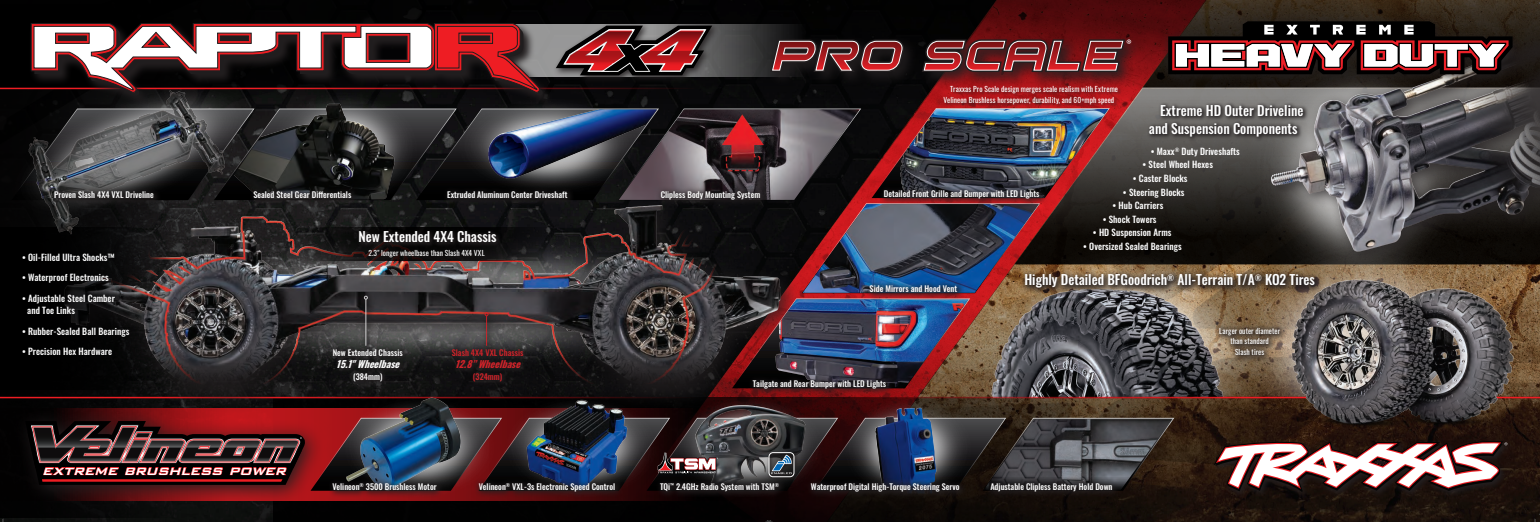
<style>
.page{position:relative;width:1540px;height:522px;background:#fff}
.page>*{position:absolute;margin:0;border:0;box-sizing:border-box;transform-origin:0 0}
.t1{font:16.8px "Bank Gothic Medium Italic BT";color:#fff}
.t2{font:500 13.5px/17.7px "Oswald";color:#fff}
.t3{font:italic 700 9.75px "Oswald";color:#d1232a}
.t4{font:italic 700 9.75px "Oswald";color:#fff}
.t5{font:500 9px/12.8px "Oswald";letter-spacing:.005em;color:#fff}
.t6{font:500 8.25px "Oswald";color:#fff}
.t7{font:500 8.25px "Oswald";color:#d1232a}
.t8{font:7.5px/10.5px "Oswald";letter-spacing:.01em;color:#fff}
</style>
<div class="page">
<img style="left:4px;top:290px;width:1535px;height:231px">
<div style="left:0;top:0;width:1539px;height:107px;background:#020203"></div>
<svg style="left:665px;top:0;width:477px;height:108px"></svg>
<svg style="left:273px;top:398px;width:933px;height:123px;background:#190f0a"></svg>
<div style="left:0;top:4px;width:193px;height:513px;background:#020102"></div>
<svg style="left:1142px;top:0;width:397px;height:87px;background:#3d2117"></svg>
<svg style="left:1109px;top:87px;width:117px;height:129px;background:#4e4441"></svg>
<img style="left:830px;top:388px;width:146px;height:110px">
<img style="left:959px;top:216px;width:231px;height:180px">
<img style="left:1190px;top:209px;width:63px;height:187px">
<img style="left:986px;top:295px;width:241px;height:101px">
<img style="left:325px;top:413px;width:160px;height:87px">
<div style="left:1146px;top:101px;width:162px;height:41px;background:#231f20;opacity:.9"></div>
<img style="left:433px;top:85px;width:213px;height:23px">
<svg style="left:48px;top:413px;width:277px;height:92px;background:#601012"></svg>
<svg style="left:1211px;top:438px;width:303px;height:61px;background:#1c100b"></svg>
<svg style="left:1213px;top:440px;width:294px;height:51px"></svg>
<img style="left:663px;top:398px;width:154px;height:106px">
<img style="left:31px;top:417px;width:1143px;height:73px">
<div style="left:768px;top:452px;width:26px;height:24px;border:1px solid #fff;border-radius:4px"></div>
<hr style="left:0;top:88px;width:695px;height:1px;background:#ee1d23">
<img style="left:524px;top:413px;width:105px;height:83px">
<div style="left:55px;top:197px;width:746px;height:216px;background:#231f20;opacity:.75"></div>
<img style="left:0;top:388px;width:838px;height:10px">
<img style="left:1235px;top:36px;width:304px;height:238px">
<div style="left:1161px;top:15px;width:361px;height:70px;background:#231f20;opacity:.74"></div>
<svg style="left:1168px;top:21px;width:344px;height:53px"></svg>
<svg style="left:720px;top:24px;width:129px;height:53px"></svg>
<svg style="left:230px;top:24px;width:324px;height:83px;fill:#0f1010"></svg>
<svg style="left:29px;top:22px;width:514px;height:74px"></svg>
<hr style="left:434px;top:31px;width:1px;height:32px;background:#201d1e">
<div style="left:766px;top:35px;width:379px;height:52px;background:#231f20;opacity:.9"></div>
<svg style="left:770px;top:39px;width:134px;height:33px;background:#6c3739"></svg>
<svg style="left:921px;top:39px;width:210px;height:33px;background:#803739"></svg>
<div style="left:552px;top:22px;width:168px;height:62px;background:#231f20;opacity:.88"></div>
<svg style="left:550px;top:26px;width:169px;height:49px"></svg>
<div style="left:0;top:227px;width:145px;height:162px;background:#000"></div>
<img style="left:983px;top:419px;width:188px;height:70px">
<img style="left:64px;top:108px;width:1045px;height:280px">
<div style="left:369px;top:249px;width:119px;height:12px;background:#231f20;opacity:.6"></div>
<div style="left:943px;top:85px;width:178px;height:23px;background:#231f20;opacity:.6"></div>
<img style="left:861px;top:404px;width:89px;height:99px">
<div style="left:985px;top:477px;width:135px;height:22px;background:#231f20;opacity:.87"></div>
<div style="left:1214px;top:322px;width:74px;height:40px;background:#231f20;opacity:.87"></div>
<div style="left:879px;top:185px;width:168px;height:22px;background:#231f20;opacity:.87"></div>
<div style="left:1019px;top:268px;width:303px;height:27px;background:#231f20;opacity:.87"></div>
<div style="left:748px;top:374px;width:146px;height:22px;background:#231f20;opacity:.87"></div>
<div style="left:864px;top:280px;width:101px;height:20px;background:#231f20;opacity:.87"></div>
<div style="left:474px;top:477px;width:149px;height:22px;background:#231f20;opacity:.87"></div>
<div style="left:327px;top:477px;width:118px;height:21px;background:#231f20;opacity:.87"></div>
<div style="left:806px;top:477px;width:161px;height:22px;background:#231f20;opacity:.87"></div>
<div style="left:655px;top:477px;width:132px;height:22px;background:#231f20;opacity:.87"></div>
<hr style="left:838px;top:396px;width:701px;height:2px;background:#ee1d23">
<img style="left:1253px;top:261px;width:271px;height:170px">
<img style="left:20px;top:88px;width:210px;height:153px">
<div style="left:49px;top:186px;width:113px;height:20px;background:#231f20;opacity:.87"></div>
<svg style="left:0;top:517px;width:4px;height:5px"></svg>
<svg style="left:1533px;top:0;width:7px;height:4px"></svg>
<svg style="left:1533px;top:513px;width:7px;height:9px"></svg>
<svg style="left:764px;top:519px;width:9px;height:3px"></svg>
<p class="t6" style="left:54px;top:190px;width:101px">Proven Slash 4X4 VXL Driveline</p>
<p class="t5" style="left:22px;top:251px;width:94px">• Oil-Filled Ultra Shocks™</p>
<p class="t5" style="left:22px;top:271px;width:88px">• Waterproof Electronics</p>
<p class="t5" style="left:27px;top:292px;width:89px;text-indent:-5px">• Adjustable Steel Camber and Toe Links</p>
<p class="t5" style="left:22px;top:325px;width:109px">• Rubber-Sealed Ball Bearings</p>
<p class="t5" style="left:22px;top:345px;width:92px">• Precision Hex Hardware</p>
<p class="t6" style="left:253px;top:190px;width:99px">Sealed Steel Gear Differentials</p>
<p class="t6" style="left:447px;top:190px;width:122px">Extruded Aluminum Center Driveshaft</p>
<p class="t6" style="left:660px;top:190px;width:101px">Clipless Body Mounting System</p>
<h2 class="t2" style="left:358px;top:229px;width:140px">New Extended 4X4 Chassis</h2>
<p class="t8" style="left:368px;top:246px;width:118px">2.3" longer wheelbase than Slash 4X4 VXL</p>
<p class="t8" style="left:943px;top:82px;width:176px;line-height:11.2px;text-indent:7px">Traxxas Pro Scale design merges scale realism with Extreme<br>Velineon Brushless horsepower, durability, and 60+mph speed</p>
<h2 class="t2" style="left:1148px;top:102px;width:156px;text-indent:11px">Extreme HD Outer Driveline and Suspension Components</h2>
<p class="t6" style="left:883px;top:189px;width:157px">Detailed Front Grille and Bumper with LED Lights</p>
<p class="t5" style="left:1150px;top:145px;width:91px">• Maxx<sup>®</sup> Duty Driveshafts</p>
<p class="t5" style="left:1142px;top:159px;width:72px">• Steel Wheel Hexes</p>
<p class="t5" style="left:1132px;top:172px;width:56px">• Caster Blocks</p>
<p class="t5" style="left:1122px;top:186px;width:63px">• Steering Blocks</p>
<p class="t5" style="left:1112px;top:199px;width:52px">• Hub Carriers</p>
<p class="t5" style="left:1102px;top:213px;width:55px">• Shock Towers</p>
<p class="t5" style="left:1092px;top:226px;width:80px">• HD Suspension Arms</p>
<p class="t5" style="left:1083px;top:240px;width:100px">• Oversized Sealed Bearings</p>
<p class="t6" style="left:869px;top:284px;width:89px">Side Mirrors and Hood Vent</p>
<h2 class="t2" style="left:1024px;top:271px;width:292px">Highly Detailed BFGoodrich<sup>®</sup> All-Terrain T/A<sup>®</sup> KO2 Tires</h2>
<p class="t6" style="left:333px;top:347px;width:71px">New Extended Chassis</p>
<p class="t4" style="left:336px;top:359px;width:69px">15.1"Wheelbase</p>
<p class="t6" style="left:353px;top:371px;width:31px">(384mm)</p>
<p class="t7" style="left:452px;top:347px;width:73px">Slash 4X4 VXL Chassis</p>
<p class="t3" style="left:455px;top:359px;width:71px">12.8”Wheelbase</p>
<p class="t7" style="left:473px;top:371px;width:31px">(324mm)</p>
<p class="t6" style="left:752px;top:379px;width:135px">Tailgate and Rear Bumper with LED Lights</p>
<p class="t8" style="left:1219px;top:324px;width:62px;text-align:center">Larger outer diameter than standard<br>Slash tires</p>
<h1 class="t1" style="left:43px;top:460px;width:245px">extreme brushless power</h1>
<p class="t6" style="left:332px;top:482px;width:106px">Velineon<sup>®</sup> 3500 Brushless Motor</p>
<p class="t6" style="left:660px;top:482px;width:120px">TQi<sup>™</sup> 2.4GHz Radio System with TSM<sup>®</sup></p>
<p class="t6" style="left:810px;top:482px;width:150px">Waterproof Digital High-Torque Steering Servo</p>
<p class="t6" style="left:478px;top:482px;width:138px">Velineon<sup>®</sup> VXL-3s Electronic Speed Control</p>
<p class="t6" style="left:990px;top:482px;width:124px">Adjustable Clipless Battery Hold Down</p>
</div>
